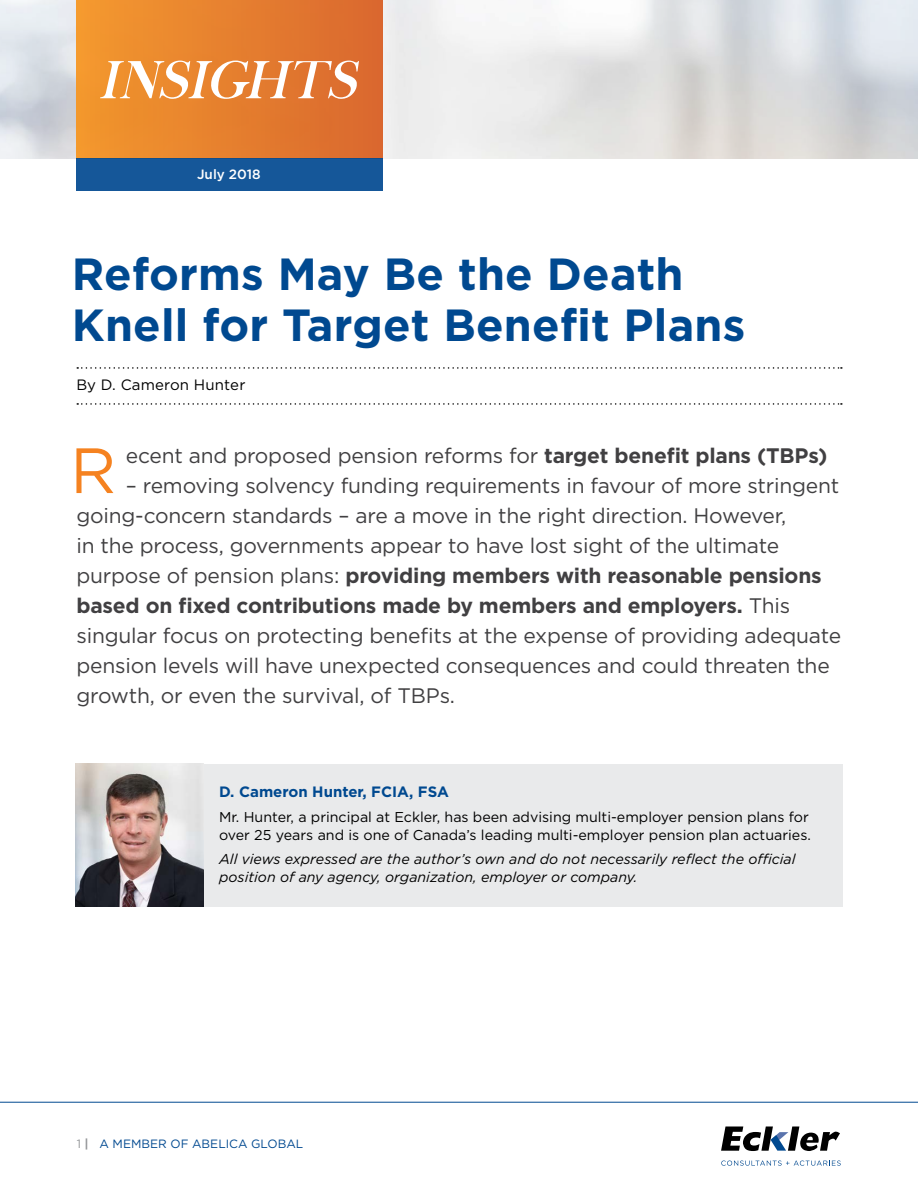
<style>
.page{position:relative;width:918px;height:1188px;background:#fff}
.page>*{position:absolute;margin:0;border:0;box-sizing:border-box;transform-origin:0 0}
.t1{font:63.9px "Gotham";color:#f58220}
.t2{font:700 45px/51px "Gotham";letter-spacing:.005em;color:#004990}
.t3{font:21px/30px "Gotham";letter-spacing:-.01em;color:#414042}
.body{font:700 15px "Gotham";color:#004990}
.body-2{font:15px "Gotham";letter-spacing:.01em;color:#000}
.body-3{font:14.25px/18px "Gotham";color:#000}
.body-4{font:italic 14.25px/18px "Gotham";color:#000}
.t4{font:500 13.5px "Gotham";color:#fff}
.t5{font:12px "Gotham";color:#004990}
.s1{font-weight:700}
.s2{color:#939598}
.s3{font-weight:700;color:#939598}
</style>
<div class="page">
<svg style="left:721px;top:1126px;width:119px;height:25px"></svg>
<svg style="left:721px;top:1161px;width:120px;height:5px"></svg>
<hr style="left:0;top:1102px;width:918px;height:1px;background:#004990">
<div style="left:76px;top:0;width:307px;height:158px;background:linear-gradient(to right,#f3992e,#d9672f)"></div>
<div style="left:76px;top:158px;width:307px;height:33px;background:#155799"></div>
<svg style="left:100px;top:61px;width:259px;height:38px"></svg>
<div style="left:75px;top:764px;width:768px;height:143px;background:#e9eaeb"></div>
<img style="left:75px;top:764px;width:128px;height:143px">
<svg style="left:77px;top:367px;width:765px;height:2px"></svg>
<svg style="left:77px;top:403px;width:765px;height:2px"></svg>
<p class="t4" style="left:197px;top:166px;width:65px">July 2018</p>
<p class="t2" style="left:72px;top:247px;width:675px">Reforms May Be the Death<br>Knell for Target Benefit Plans</p>
<p class="body-2" style="left:76px;top:377px;width:170px">By D. Cameron Hunter</p>
<p class="t1" style="left:70px;top:435px;width:48px">R</p>
<p class="t3" style="left:126px;top:440px;width:703px">ecent and proposed pension reforms for <span class="s1">target benefit plans (TBPs)</span></p>
<p class="t3" style="left:76px;top:470px;width:766px;text-indent:49px">– removing solvency funding requirements in favour of more stringent going-concern standards – are a move in the right direction. However,<br>in the process, governments appear to have lost sight of the ultimate purpose of pension plans: <span class="s1">providing members with reasonable pensions based on fixed contributions made by members and employers.</span> This singular focus on protecting benefits at the expense of providing adequate pension levels will have unexpected consequences and could threaten the growth, or even the survival, of TBPs.</p>
<p class="body" style="left:219px;top:783px;width:231px">D. Cameron Hunter, FCIA, FSA</p>
<p class="body-3" style="left:219px;top:807px;width:593px">Mr. Hunter, a principal at Eckler, has been advising multi-employer pension plans for over 25 years and is one of Canada’s leading multi-employer pension plan actuaries.</p>
<p class="body-4" style="left:219px;top:850px;width:578px">All views expressed are the author’s own and do not necessarily reflect the official position of any agency, organization, employer or company.</p>
<p class="t5" style="left:77px;top:1137px;width:228px"><span class="s2">1</span> <span class="s3">|</span> A MEMBER OF ABELICA GLOBAL</p>
</div>
